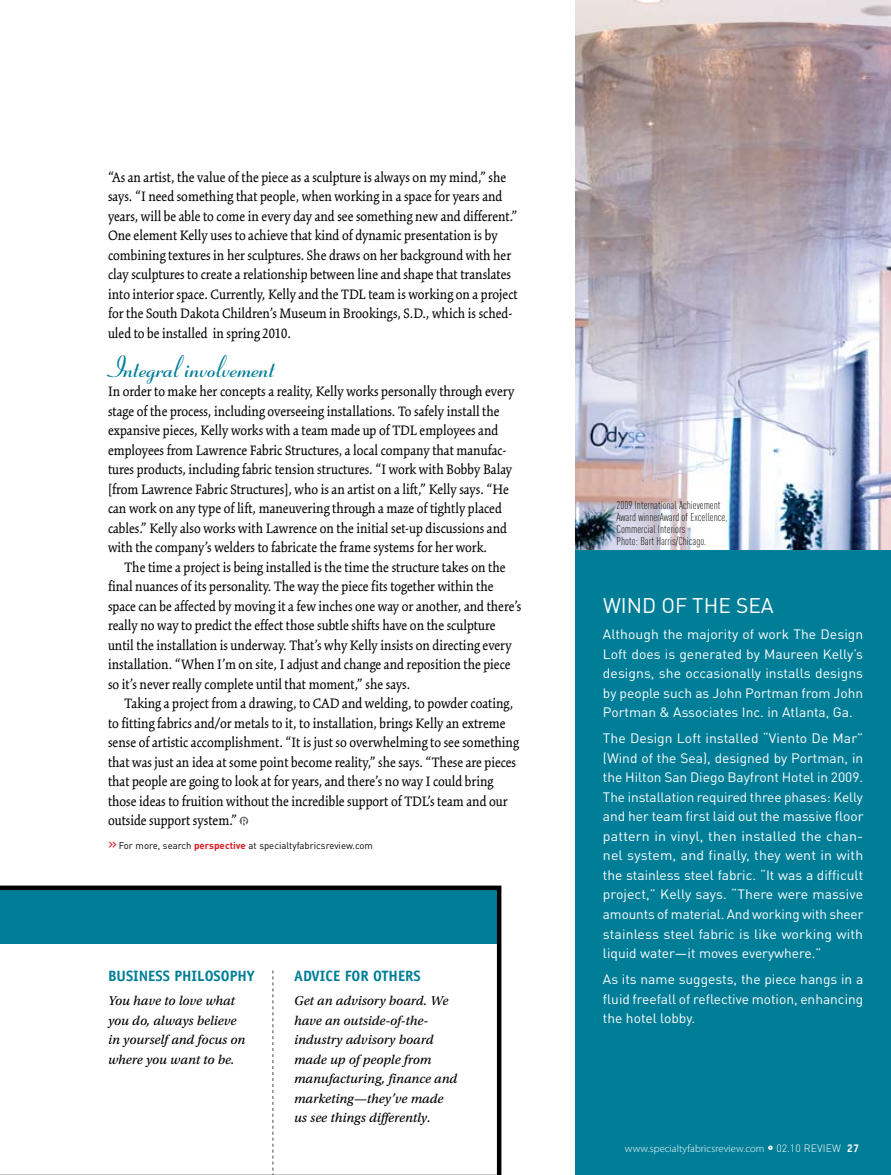
<style>
.page{position:relative;width:891px;height:1175px;background:#fff}
.page>*{position:absolute;margin:0;border:0;box-sizing:border-box;transform-origin:0 0}
.t1{font:700 30px "Coronet LT Std";letter-spacing:-.01em;color:#007e98}
.t2{font:21px "DINOT";color:#fff}
.t3{font:15px/19.5px "Kinesis Std";color:#000}
.t4{font:700 15px "Officina Sans Std";color:#007e98}
.t5{font:13.5px/19.5px "DINOT";color:#fff;text-align:justify}
.t6{font:13.5px/19.5px "Utopia Std Capt It";color:#000}
.t7{font:300 condensed 11.25px/12px "DINOT";color:#000}
.t8{font:300 10.5px "Myriad Pro";letter-spacing:.01em;color:#fff}
.t9{font:300 10.5px "DINOT";color:#fff}
.t10{font:9.75px "DINOT";color:#000}
.s1{font-size:16.5px;color:#d71920}
.s2{font-weight:700;color:#d71920}
.s3{font-family:"DINOT"}
.s4{font-family:"Officina Serif Std";font-weight:700;font-size:11.25px}
</style>
<div class="page">
<svg style="left:0;top:885px;width:501px;height:289px"></svg>
<svg style="left:273px;top:970px;width:1px;height:204px"></svg>
<div style="left:566px;top:539px;width:325px;height:635px;background:#007e98"></div>
<svg style="left:768px;top:1145px;width:5px;height:5px"></svg>
<img style="left:575px;top:0;width:316px;height:550px">
<div style="left:565px;top:0;width:10px;height:1174px;background:#fff"></div>
<svg style="left:240px;top:816px;width:8px;height:9px"></svg>
<svg style="left:242px;top:818px;width:5px;height:7px"></svg>
<p class="t3" style="left:108px;top:167px;width:411px">“As an artist, the value of the piece as a sculpture is always on my mind,” she says. “I need something that people, when working in a space for years and years, will be able to come in every day and see something new and different.” One element Kelly uses to achieve that kind of dynamic presentation is by combining textures in her sculptures. She draws on her background with her clay sculptures to create a relationship between line and shape that translates into interior space. Currently, Kelly and the TDL</p>
<p class="t3" style="left:108px;top:284px;width:411px;text-indent:260px">team is working on a project for the South Dakota Children’s Museum in Brookings, S.D., which is sched&shy;uled to be installed in spring 2010.</p>
<h1 class="t1" style="left:108px;top:349px;width:168px">Integral involvement</h1>
<p class="t3" style="left:108px;top:382px;width:408px">In order to make her concepts a reality, Kelly works personally through every stage of the process, including overseeing installations. To safely install the expansive pieces, Kelly works with a team made up of TDL</p>
<p class="t3" style="left:108px;top:421px;width:406px;text-indent:312px">employees and employees from Lawrence Fabric Structures, a local company that manufac&shy;tures products, including fabric tension structures. “I work with Bobby Balay [from Lawrence Fabric Structures], who is an artist on a lift,” Kelly says. “He can work on any type of lift, maneuvering through a maze of tightly placed cables.” Kelly also works with Lawrence on the initial set-up discussions and with the company’s welders to fabricate the frame systems for her work.</p>
<p class="t3" style="left:125px;top:557px;width:383px">The time a project is being installed is the time the structure takes on the</p>
<p class="t3" style="left:108px;top:577px;width:387px">final nuances of its personality. The way the piece fits together within the</p>
<p class="t3" style="left:108px;top:596px;width:415px">space can be affected by moving it a few inches one way or another, and there’s</p>
<p class="t3" style="left:108px;top:616px;width:389px">really no way to predict the effect those subtle shifts have on the sculpture</p>
<p class="t3" style="left:108px;top:635px;width:405px">until the installation is underway. That’s why Kelly insists on directing every</p>
<p class="t3" style="left:108px;top:655px;width:404px">installation. “When I’m on site, I adjust and change and reposition the piece</p>
<p class="t3" style="left:108px;top:674px;width:304px">so it’s never really complete until that moment,” she says.</p>
<p class="t3" style="left:125px;top:694px;width:198px">Taking a project from a drawing, to CAD</p>
<p class="t3" style="left:108px;top:694px;width:413px;text-indent:234px">and welding, to powder coating, to fitting fabrics and/or metals to it, to installation, brings Kelly an extreme sense of artistic accomplishment. “It is just so overwhelming to see something that was just an idea at some point become reality,” she says. “These are pieces that people are going to look at for years, and there’s no way I could bring those ideas to fruition without the incredible support of TDL’s team and our outside support system.”</p>
<p class="t10" style="left:108px;top:838px;width:267px"><span class="s1">»</span> For more, search <span class="s2">perspective</span> at specialtyfabricsreview.com</p>
<p class="t4" style="left:108px;top:967px;width:148px">BUSINESS PHILOSOPHY</p>
<p class="t6" style="left:108px;top:991px;width:139px">You have to love what you do, always believe in yourself and focus on where you want to be.</p>
<p class="t4" style="left:294px;top:967px;width:128px">ADVICE FOR OTHERS</p>
<p class="t6" style="left:294px;top:991px;width:165px">Get an advisory board. We have an outside-of-the&shy;industry advisory board made up of people from manufacturing, finance and marketing—they’ve made us see things differently.</p>
<p class="t7" style="left:617px;top:499px;width:112px">2009 International Achievement<br>Award winnerAward of Excellence,<br>Commercial Interiors<br>Photo: Bart Harris/Chicago.</p>
<h2 class="t2" style="left:603px;top:591px;width:172px">Wind of the Sea</h2>
<p class="t5" style="left:603px;top:624px;width:262px">Although the majority of work The Design Loft does is generated by Maureen Kelly’s designs, she occasionally installs designs by people such as John Portman from John Portman &amp; Associates I nc. in Atlanta, Ga.</p>
<p class="t5" style="left:603px;top:728px;width:262px">The Design Loft installed “Viento De Mar” (Wind of the Sea), designed by Portman, in the H ilton San Diego Bayfront H otel in 2009.<br>The installation required three phases: Kelly and her team first laid out the massive floor pattern in vinyl, then installed the chan&shy;nel system, and finally, they went in with the stainless steel fabric. “It was a difficult project,” Kelly says. “There were massive amounts of material. And working with sheer stainless steel fabric is like working with liquid water—it moves everywhere.”</p>
<p class="t5" style="left:603px;top:969px;width:262px">As its name suggests, the piece hangs in a fluid freefall of reflective motion, enhancing the hotel lobby.</p>
<p class="t8" style="left:651px;top:1142px;width:210px">www.reviewmagazine.info <span class="s3">05.09 REVIEW</span> <span class="s4">27</span></p>
<p class="t8" style="left:625px;top:1142px;width:141px">www.specialtyfabricsreview.com</p>
<p class="t9" style="left:782px;top:1140px;width:20px">210</p>
</div>
